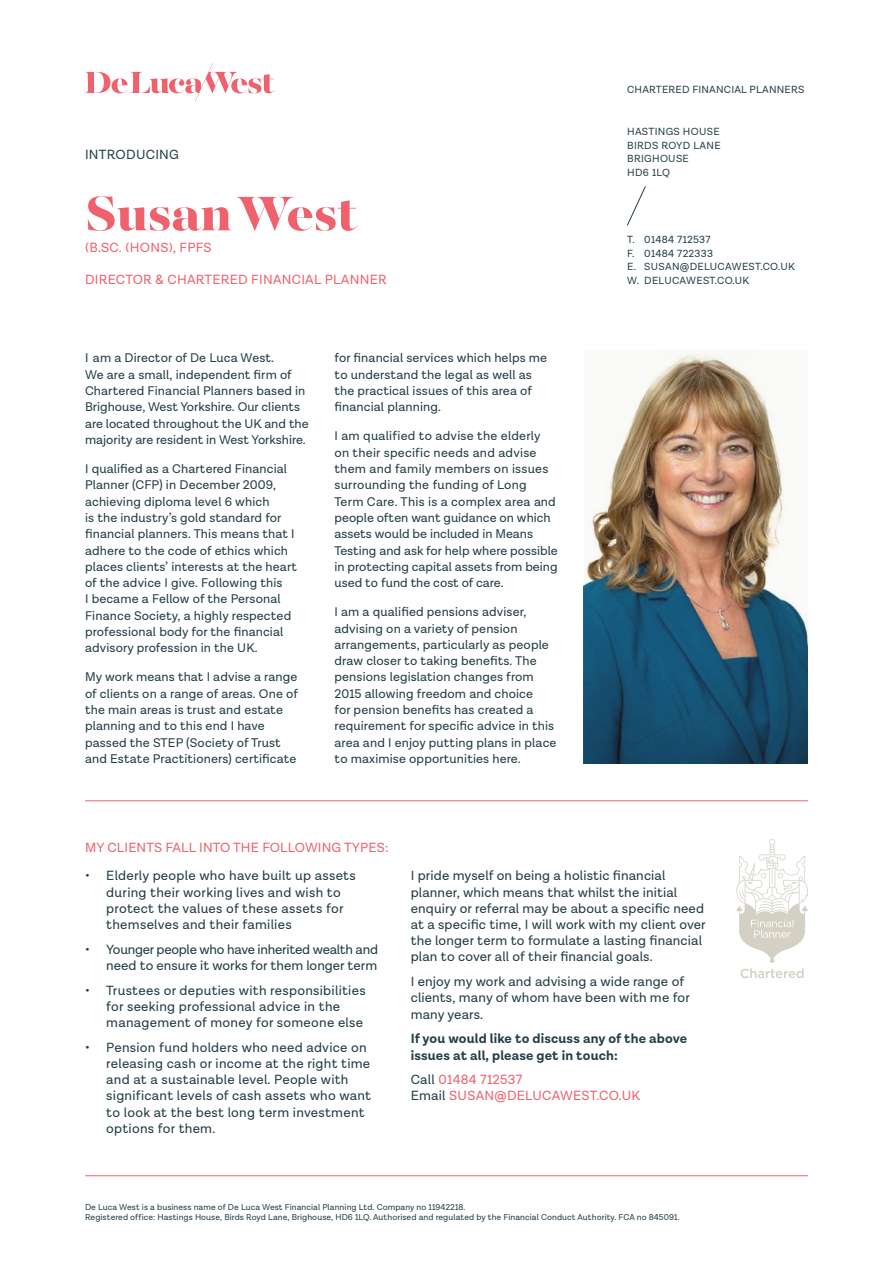
<style>
.page{position:relative;width:893px;height:1263px;background:#fff}
.page>*{position:absolute;margin:0;border:0;box-sizing:border-box;transform-origin:0 0}
.t1{font:800 54px "Majesti Banner";letter-spacing:-.01em;color:#ee616d}
.t2{font:13.5px/16.2px "Lota Grotesque Alt 1";letter-spacing:.01em;color:#223e46}
.t3{font:13.5px/16.2px "Lota Grotesque Alt 1";letter-spacing:.02em;color:#ee616d}
.t4{font:13.5px/16.2px "Lota Grotesque Alt 1";letter-spacing:-.02em;color:#223e46;text-align:right}
.t5{font:700 13.5px/16.2px "Lota Grotesque Alt 1";letter-spacing:.01em;color:#223e46}
.t6{font:12.75px/16.4px "Lota Grotesque Alt 1";letter-spacing:.01em;color:#223e46}
.t7{font:10.5px "Lota Grotesque Alt 1";letter-spacing:.03em;color:#223e46}
.t8{font:8.7px "Lota Grotesque Alt 1";letter-spacing:.01em;color:#223e46}
.s1{color:#223e46}
</style>
<div class="page">
<svg style="left:85px;top:63px;width:190px;height:38px"></svg>
<svg style="left:627px;top:186px;width:19px;height:40px"></svg>
<hr style="left:85px;top:1175px;width:723px;height:1px;background:#ee616d">
<hr style="left:85px;top:800px;width:723px;height:1px;background:#ee616d">
<svg style="left:736px;top:839px;width:72px;height:139px"></svg>
<img style="left:584px;top:350px;width:224px;height:413px">
<p class="t2" style="left:85px;top:147px;width:95px">INTRODUCING</p>
<p class="t1" style="left:85px;top:178px;width:273px">Susan West</p>
<p class="t3" style="left:85px;top:239px;width:128px">(B.SC. (HONS), FPFS</p>
<p class="t3" style="left:85px;top:272px;width:303px">DIRECTOR &amp; CHARTERED FINANCIAL PLANNER</p>
<p class="t6" style="left:85px;top:350px;width:225px">I am a Director of De Luca West.<br>We are a small, independent firm of Chartered Financial Planners based in Brighouse, West Yorkshire. Our clients are located throughout the UK and the majority are resident in West Yorkshire.</p>
<p class="t6" style="left:85px;top:461px;width:213px">I qualified as a Chartered Financial Planner (CFP) in December 2009, achieving diploma level 6 which<br>is the industry’s gold standard for financial planners. This means that I adhere to the code of ethics which places clients’ interests at the heart of the advice I give. Following this<br>I became a Fellow of the Personal Finance Society, a highly respected professional body for the financial advisory profession in the UK.</p>
<p class="t6" style="left:85px;top:669px;width:214px">My work means that I advise a range of clients on a range of areas. One of the main areas is trust and estate planning and to this end I have passed the STEP (Society of Trust and Estate Practitioners) certificate</p>
<p class="t6" style="left:334px;top:350px;width:214px">for financial services which helps me to understand the legal as well as the practical issues of this area of financial planning.</p>
<p class="t6" style="left:334px;top:428px;width:225px">I am qualified to advise the elderly on their specific needs and advise them and family members on issues surrounding the funding of Long Term Care. This is a complex area and people often want guidance on which assets would be included in Means Testing and ask for help where possible in protecting capital assets from being used to fund the cost of care.</p>
<p class="t6" style="left:334px;top:604px;width:223px">I am a qualified pensions adviser, advising on a variety of pension arrangements, particularly as people draw closer to taking benefits. The pensions legislation changes from 2015 allowing freedom and choice<br>for pension benefits has created a requirement for specific advice in this area and I enjoy putting plans in place to maximise opportunities here.</p>
<p class="t7" style="left:627px;top:83px;width:179px">CHARTERED FINANCIAL PLANNERS</p>
<p class="t7" style="left:627px;top:126px;width:94px">HASTINGS HOUSE</p>
<p class="t7" style="left:627px;top:140px;width:95px">BIRDS ROYD LANE</p>
<p class="t7" style="left:627px;top:153px;width:63px">BRIGHOUSE</p>
<p class="t7" style="left:627px;top:167px;width:44px">HD6 1LQ</p>
<p class="t7" style="left:627px;top:234px;width:85px">T. 01484 712537</p>
<p class="t7" style="left:627px;top:248px;width:87px">F. 01484 722333</p>
<p class="t7" style="left:627px;top:261px;width:169px">E. SUSAN@DELUCAWEST.CO.UK</p>
<p class="t7" style="left:627px;top:275px;width:124px">W. DELUCAWEST.CO.UK</p>
<p class="t3" style="left:85px;top:839px;width:305px">MY CLIENTS FALL INTO THE FOLLOWING TYPES:</p>
<p class="t2" style="left:106px;top:868px;width:251px;text-indent:-21px">• Elderly people who have built up assets during their working lives and wish to protect the values of these assets for themselves and their families</p>
<p class="t4" style="left:85px;top:941px;width:295px">• Younger people who have inherited wealth and need to ensure it works for them longer term</p>
<p class="t2" style="left:106px;top:982px;width:261px;text-indent:-21px">• Trustees or deputies with responsibilities for seeking professional advice in the management of money for someone else</p>
<p class="t2" style="left:106px;top:1039px;width:266px;text-indent:-21px">• Pension fund holders who need advice on releasing cash or income at the right time and at a sustainable level. People with significant levels of cash assets who want to look at the best long term investment options for them.</p>
<p class="t2" style="left:411px;top:868px;width:297px">I pride myself on being a holistic financial planner, which means that whilst the initial enquiry or referral may be about a specific need at a specific time, I will work with my client over the longer term to formulate a lasting financial plan to cover all of their financial goals.</p>
<p class="t2" style="left:411px;top:974px;width:281px">I enjoy my work and advising a wide range of clients, many of whom have been with me for many years.</p>
<p class="t5" style="left:411px;top:1031px;width:278px">If you would like to discuss any of the above issues at all, please get in touch:</p>
<p class="t3" style="left:411px;top:1072px;width:231px"><span class="s1">Call</span> 01484 712537<br><span class="s1">Email</span> SUSAN@DELUCAWEST.CO.UK</p>
<p class="t8" style="left:85px;top:1202px;width:382px">De Luca West is a business name of De Luca West Financial Planning Ltd. Company no 11942218.</p>
<p class="t8" style="left:85px;top:1213px;width:596px">Registered office: Hastings House, Birds Royd Lane, Brighouse, HD6 1LQ. Authorised and regulated by the Financial Conduct Authority. FCA no 845091.</p>
</div>
